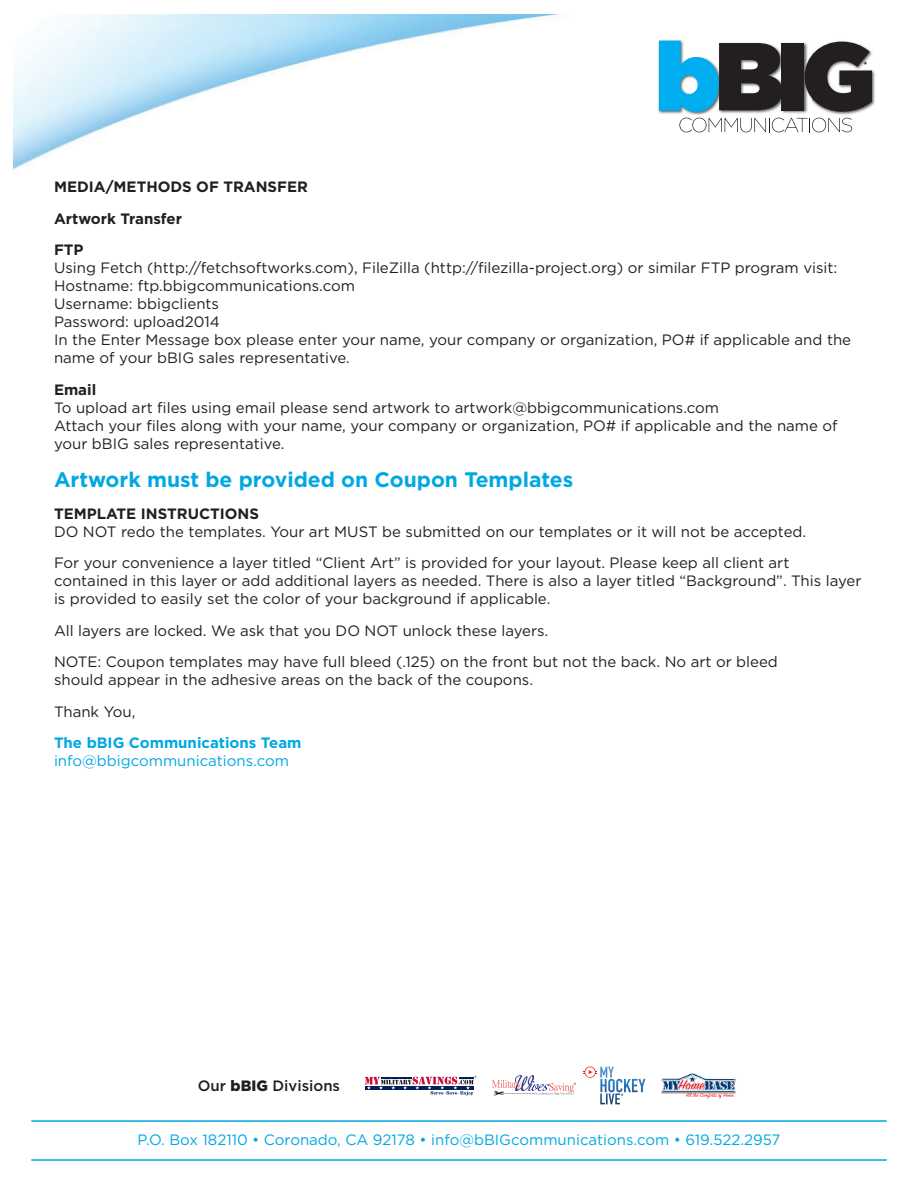
<style>
.page{position:relative;width:918px;height:1188px;background:#fff}
.page>*{position:absolute;margin:0;border:0;box-sizing:border-box;transform-origin:0 0}
.t1{font:700 21px "Gotham";color:#00a8e2}
.Text{font:15px/18px "Gotham";color:#231f20}
.Text-2{font:15px "Gotham";color:#00a8e2}
.Sub-head{font:700 15px "Gotham";color:#231f20}
.Text-3{font:700 15px "Gotham";color:#00a8e2}
.t2{font:500 15px "Gotham";color:#231f20}
.s1{font-weight:900}
</style>
<div class="page">
<img style="left:13px;top:14px;width:548px;height:156px">
<img style="left:658px;top:40px;width:217px;height:75px">
<div style="left:782px;top:43px;width:22px;height:67px;background:#231f20"></div>
<svg style="left:805px;top:42px;width:67px;height:70px"></svg>
<svg style="left:659px;top:41px;width:123px;height:71px;background:#437d95"></svg>
<svg style="left:679px;top:118px;width:173px;height:14px"></svg>
<svg style="left:365px;top:1076px;width:112px;height:19px"></svg>
<svg style="left:584px;top:1067px;width:61px;height:37px"></svg>
<img style="left:515px;top:1075px;width:19px;height:5px">
<svg style="left:492px;top:1080px;width:84px;height:16px"></svg>
<svg style="left:662px;top:1073px;width:74px;height:26px"></svg>
<hr style="left:31px;top:1120px;width:856px;height:2px;background:#00a8e2">
<hr style="left:31px;top:1159px;width:856px;height:2px;background:#00a8e2">
<p class="Sub-head" style="left:54px;top:177px;width:255px">MEDIA/METHODS OF TRANSFER</p>
<p class="Sub-head" style="left:54px;top:209px;width:130px">Artwork Transfer</p>
<p class="Sub-head" style="left:54px;top:240px;width:31px">FTP</p>
<p class="Text" style="left:54px;top:259px;width:785px">Using Fetch (http://fetchsoftworks.com), FileZilla (http://filezilla-project.org) or similar FTP program visit:</p>
<p class="Text" style="left:54px;top:277px;width:302px">Hostname: ftp.bbigcommunications.com</p>
<p class="Text" style="left:54px;top:295px;width:167px">Username: bbigclients</p>
<p class="Text" style="left:54px;top:313px;width:167px">Password: upload2014</p>
<p class="Text" style="left:54px;top:331px;width:799px">In the Enter Message box please enter your name, your company or organization, PO# if applicable and the name of your bBIG sales representative.</p>
<p class="Sub-head" style="left:54px;top:380px;width:44px">Email</p>
<p class="Text" style="left:54px;top:398px;width:667px">To upload art files using email please send artwork to artwork@bbigcommunications.com</p>
<p class="Text" style="left:54px;top:416px;width:785px">Attach your files along with your name, your company or organization, PO# if applicable and the name of your bBIG sales representative.</p>
<p class="t1" style="left:54px;top:466px;width:521px">Artwork must be provided on Coupon Templates</p>
<p class="Sub-head" style="left:54px;top:504px;width:207px">TEMPLATE INSTRUCTIONS</p>
<p class="Text" style="left:54px;top:522px;width:754px">DO NOT redo the templates. Your art MUST be submitted on our templates or it will not be accepted.</p>
<p class="Text" style="left:54px;top:554px;width:809px">For your convenience a layer titled “Client Art” is provided for your layout. Please keep all client art contained in this layer or add additional layers as needed. There is also a layer titled “Background”. This layer is provided to easily set the color of your background if applicable.</p>
<p class="Text" style="left:54px;top:621px;width:496px">All layers are locked. We ask that you DO NOT unlock these layers.</p>
<p class="Text" style="left:54px;top:653px;width:725px">NOTE: Coupon templates may have full bleed (.125) on the front but not the back. No art or bleed</p>
<p class="Text" style="left:54px;top:671px;width:481px">should appear in the adhesive areas on the back of the coupons.</p>
<p class="Text" style="left:54px;top:702px;width:83px">Thank You,</p>
<p class="Text-3" style="left:54px;top:733px;width:249px">The bBIG Communications Team</p>
<p class="Text-2" style="left:54px;top:752px;width:236px">info@bbigcommunications.com</p>
<p class="t2" style="left:198px;top:1076px;width:144px">Our <span class="s1">bBIG</span> Divisions</p>
<p class="Text-2" style="left:138px;top:1130px;width:644px">P.O. Box 182110 • Coronado, CA 92178 • info@bBIGcommunications.com • 619.522.2957</p>
</div>
